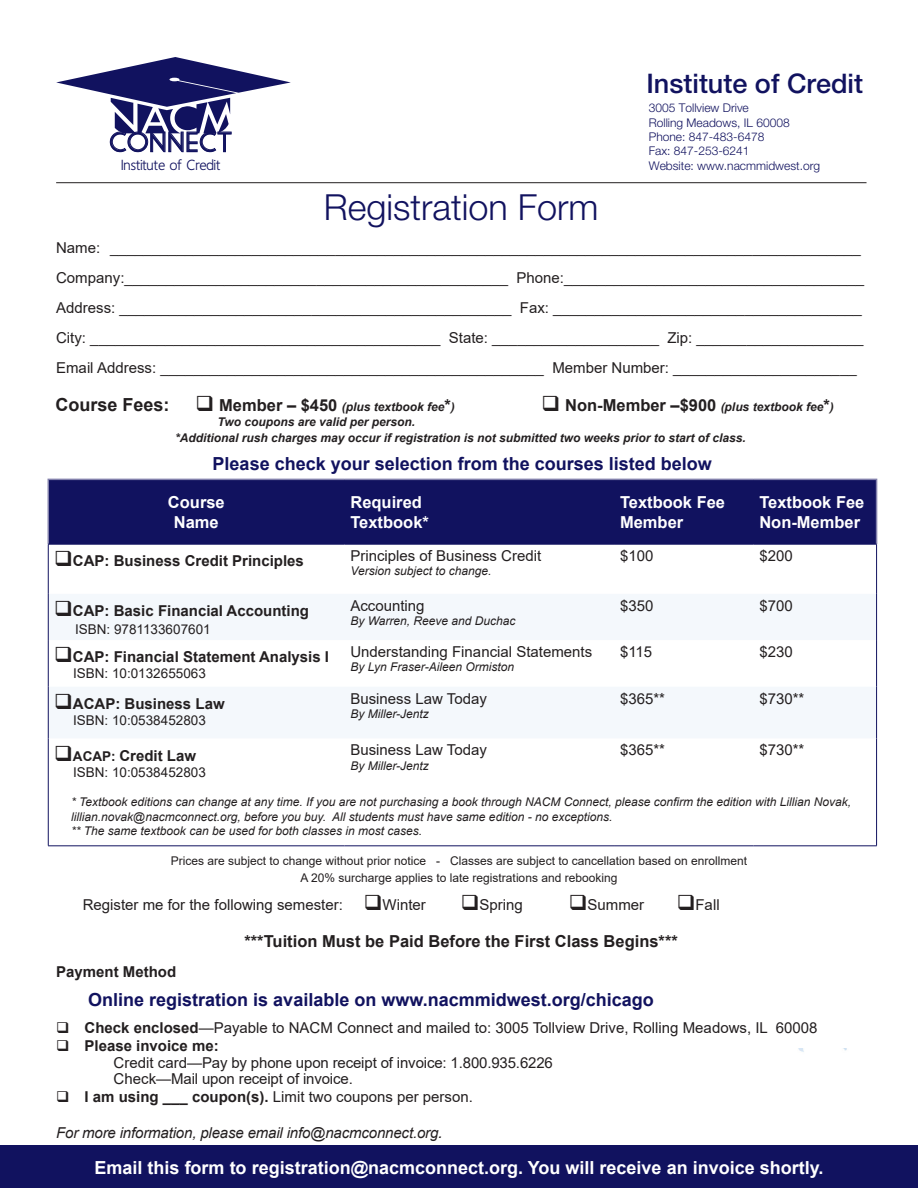
<style>
.page{position:relative;width:918px;height:1188px;background:#fff}
.page>*{position:absolute;margin:0;border:0;box-sizing:border-box;transform-origin:0 0}
.t1{font:300 36px "Helvetica Neue";color:#11125f}
.t2{font:500 27px "Helvetica Neue";color:#11125f}
.t3{font:19.65px "Libby";color:#11125f}
.t4{font:700 18px "Arial";color:#11125f}
.t5{font:700 18px "Arial";color:#fff}
.t6{font:700 16.5px/19.8px "Arial";color:#fff}
.t7{font:700 16.5px "Arial";color:#231f20}
.t8{font:15px/30px "Arial";color:#231f20}
.t9{font:700 15px "Arial";color:#231f20}
.t10{font:italic 15px "Arial";letter-spacing:-.01em;color:#231f20}
.t11{font:14.55px "Homizio";letter-spacing:.025em;color:#11125f}
.t12{font:13.5px "Arial";color:#231f20}
.t13{font:italic 12px/14.4px "Arial";color:#231f20}
.t14{font:italic 700 12px/15.9px "Arial";color:#231f20}
.t15{font:12px/16.5px "Arial";color:#231f20;text-align:center}
.t16{font:300 12px/14.4px "Helvetica Neue";color:#11125f}
.s1{font-style:normal;font-size:18px}
.s2{font-style:normal;font-size:16.5px}
.s3{font-size:13.5px}
.s4{font-weight:700}
.s5{font-size:16.5px}
</style>
<div class="page">
<div style="left:49px;top:480px;width:827px;height:64px;background:#11125f"></div>
<svg style="left:49px;top:594px;width:827px;height:144px;fill:#f4f8fc"></svg>
<hr style="left:48px;top:479px;width:296px;height:1px;background:#8381ac">
<hr style="left:48px;top:480px;width:1px;height:64px;background:#8381ac">
<hr style="left:344px;top:479px;width:270px;height:1px;background:#8381ac">
<hr style="left:614px;top:479px;width:139px;height:1px;background:#8381ac">
<hr style="left:753px;top:479px;width:124px;height:1px;background:#8381ac">
<hr style="left:876px;top:480px;width:1px;height:64px;background:#8381ac">
<hr style="left:48px;top:544px;width:296px;height:1px;background:#11125f">
<hr style="left:48px;top:544px;width:1px;height:50px;background:#11125f">
<hr style="left:344px;top:544px;width:270px;height:1px;background:#11125f">
<hr style="left:614px;top:544px;width:139px;height:1px;background:#11125f">
<hr style="left:753px;top:544px;width:124px;height:1px;background:#11125f">
<hr style="left:876px;top:544px;width:1px;height:50px;background:#11125f">
<hr style="left:48px;top:594px;width:1px;height:46px;background:#11125f">
<hr style="left:876px;top:594px;width:1px;height:46px;background:#11125f">
<hr style="left:48px;top:640px;width:1px;height:47px;background:#11125f">
<hr style="left:876px;top:640px;width:1px;height:47px;background:#11125f">
<hr style="left:48px;top:687px;width:1px;height:51px;background:#11125f">
<hr style="left:876px;top:687px;width:1px;height:51px;background:#11125f">
<hr style="left:48px;top:738px;width:1px;height:108px;background:#11125f">
<hr style="left:876px;top:738px;width:1px;height:108px;background:#11125f">
<hr style="left:48px;top:846px;width:296px;height:1px;background:#11125f">
<hr style="left:344px;top:846px;width:270px;height:1px;background:#11125f">
<hr style="left:614px;top:846px;width:139px;height:1px;background:#11125f">
<hr style="left:753px;top:846px;width:124px;height:1px;background:#11125f">
<img style="left:799px;top:1049px;width:48px;height:3px">
<svg style="left:56px;top:57px;width:235px;height:95px"></svg>
<hr style="left:56px;top:182px;width:811px;height:1px;background:#231f20">
<div style="left:0;top:1146px;width:918px;height:42px;background:#11125f"></div>
<h3 class="t3" style="left:109px;top:130px;width:125px">CONNECT</h3>
<p class="t11" style="left:122px;top:156px;width:100px">Institute of Credit</p>
<h2 class="t2" style="left:646px;top:68px;width:218px">Institute of Credit</h2>
<p class="t16" style="left:649px;top:100px;width:173px">3005 Tollview Drive<br>Rolling Meadows, IL 60008<br>Phone: 847-483-6478<br>Fax: 847-253-6241<br>Website: www.nacmmidwest.org</p>
<h1 class="t1" style="left:324px;top:186px;width:276px">Registration Form</h1>
<p class="t8" style="left:56px;top:233px;width:810px">Name: __________________________________________________________________________________________ Company:______________________________________________ Phone:____________________________________ Address: _______________________________________________ Fax: _____________________________________ City: __________________________________________ State: ____________________ Zip: ____________________ Email Address: ______________________________________________ Member Number: ______________________</p>
<p class="t14" style="left:55px;top:400px;width:401px"><span class="s1">Course Fees:</span> ❑ <span class="s2">Member – $450</span> (plus textbook fee<span class="s2">*</span>)</p>
<p class="t14" style="left:541px;top:400px;width:294px">❑ <span class="s2">Non-Member –$900</span> (plus textbook fee<span class="s2">*</span>)</p>
<p class="t14" style="left:175px;top:414px;width:572px;text-indent:42px">Two coupons are valid per person.<br>*Additional rush charges may occur if registration is not submitted two weeks prior to start of class.</p>
<p class="t4" style="left:213px;top:451px;width:501px">Please check your selection from the courses listed below</p>
<p class="t6" style="left:168px;top:492px;width:58px;text-align:center">Course<br>Name</p>
<p class="t6" style="left:350px;top:492px;width:80px">Required<br>Textbook*</p>
<p class="t6" style="left:620px;top:492px;width:107px">Textbook Fee<br>Member</p>
<p class="t6" style="left:759px;top:492px;width:107px">Textbook Fee<br>Non-Member</p>
<p class="t9" style="left:54px;top:551px;width:251px">❑CAP: Business Credit Principles</p>
<p class="t8" style="left:350px;top:541px;width:192px">Principles of Business Credit</p>
<p class="t13" style="left:350px;top:564px;width:142px">Version subject to change.</p>
<p class="t8" style="left:620px;top:541px;width:35px">$100</p>
<p class="t8" style="left:759px;top:541px;width:35px">$200</p>
<p class="t9" style="left:54px;top:600px;width:256px">❑CAP: Basic Financial Accounting</p>
<p class="t12" style="left:75px;top:620px;width:137px">ISBN: 9781133607601</p>
<p class="t8" style="left:350px;top:590px;width:76px">Accounting</p>
<p class="t13" style="left:350px;top:614px;width:167px">By Warren, Reeve and Duchac</p>
<p class="t8" style="left:620px;top:590px;width:35px">$350</p>
<p class="t8" style="left:759px;top:590px;width:35px">$700</p>
<p class="t9" style="left:54px;top:646px;width:276px">❑CAP: Financial Statement Analysis I</p>
<p class="t12" style="left:73px;top:664px;width:134px">ISBN: 10:0132655063</p>
<p class="t8" style="left:350px;top:637px;width:243px">Understanding Financial Statements</p>
<p class="t13" style="left:350px;top:660px;width:165px">By Lyn Fraser-Aileen Ormiston</p>
<p class="t8" style="left:620px;top:637px;width:34px">$115</p>
<p class="t8" style="left:759px;top:637px;width:35px">$230</p>
<p class="t9" style="left:54px;top:693px;width:172px">❑ACAP: Business Law</p>
<p class="t12" style="left:73px;top:711px;width:134px">ISBN: 10:0538452803</p>
<p class="t8" style="left:350px;top:683px;width:138px">Business Law Today</p>
<p class="t13" style="left:350px;top:707px;width:80px">By Miller-Jentz</p>
<p class="t8" style="left:620px;top:683px;width:47px">$365**</p>
<p class="t8" style="left:759px;top:683px;width:47px">$730**</p>
<p class="t9" style="left:54px;top:745px;width:143px">❑<span class="s3">ACAP:</span> Credit Law</p>
<p class="t12" style="left:73px;top:763px;width:134px">ISBN: 10:0538452803</p>
<p class="t8" style="left:350px;top:735px;width:138px">Business Law Today</p>
<p class="t13" style="left:350px;top:759px;width:80px">By Miller-Jentz</p>
<p class="t8" style="left:620px;top:735px;width:47px">$365**</p>
<p class="t8" style="left:759px;top:735px;width:47px">$730**</p>
<p class="t13" style="left:71px;top:795px;width:781px">* Textbook editions can change at any time. If you are not purchasing a book through NACM Connect, please confirm the edition with Lillian Novak, lillian.novak@nacmconnect.org, before you buy. All students must have same edition - no exceptions.<br>** The same textbook can be used for both classes in most cases.</p>
<p class="t15" style="left:171px;top:853px;width:578px">Prices are subject to change without prior notice - Classes are subject to cancellation based on enrollment<br>A 20% surcharge applies to late registrations and rebooking</p>
<p class="t8" style="left:83px;top:890px;width:345px">Register me for the following semester: ❑Winter</p>
<p class="t8" style="left:461px;top:890px;width:64px">❑Spring</p>
<p class="t8" style="left:569px;top:890px;width:77px">❑Summer</p>
<p class="t8" style="left:677px;top:890px;width:44px">❑Fall</p>
<p class="t9" style="left:56px;top:961px;width:122px">Payment Method</p>
<p class="t7" style="left:244px;top:930px;width:435px">***Tuition Must be Paid Before the First Class Begins***</p>
<p class="t4" style="left:88px;top:987px;width:567px">Online registration is available on www.nacmmidwest.org/chicago</p>
<p class="t8" style="left:56px;top:1013px;width:763px">❑ <span class="s4">Check enclosed</span>—Payable to NACM Connect and mailed to: 3005 Tollview Drive, Rolling Meadows, IL 60008</p>
<p class="t8" style="left:114px;top:1037px;width:441px;line-height:16.5px;text-indent:-57px">❑ <span class="s4">Please invoice me:<br></span>Credit card—Pay by phone upon receipt of invoice: 1.800.935.6226<br>Check—Mail upon receipt of invoice.</p>
<p class="t8" style="left:56px;top:1082px;width:418px">❑ <span class="s4">I am using ___ coupon(s).</span> Limit two coupons per person.</p>
<p class="t10" style="left:56px;top:1123px;width:388px">For more information, please email info@nacmconnect.org<span class="s5">.</span></p>
<p class="t5" style="left:95px;top:1155px;width:730px">Email this form to registration@nacmconnect.org. You will receive an invoice shortly.</p>
</div>
